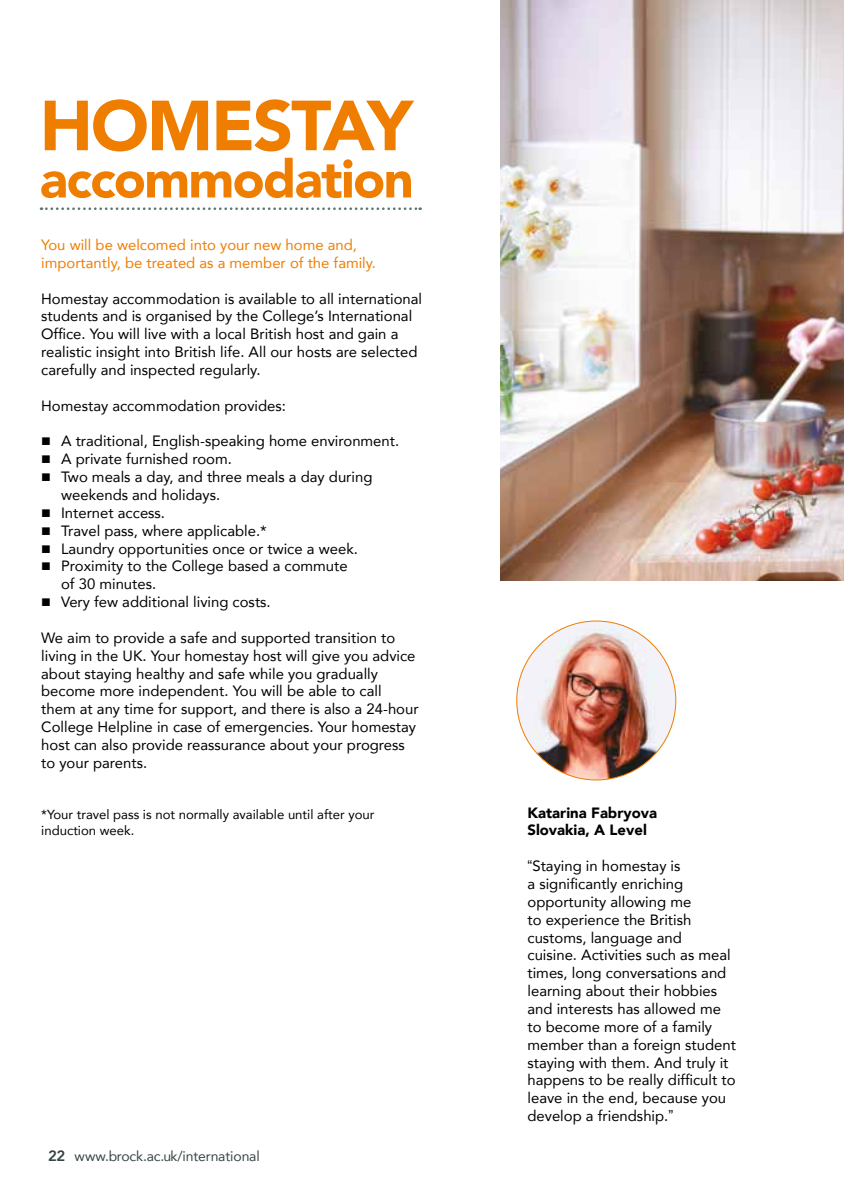
<style>
.page{position:relative;width:844px;height:1191px;background:#fff}
.page>*{position:absolute;margin:0;border:0;box-sizing:border-box;transform-origin:0 0}
.t1{font:900 70px "Avenir";letter-spacing:-.03em;color:#ef7d00}
.t2{font:900 52.5px "Avenir";letter-spacing:-.03em;color:#ef7d00}
.t3{font:14.88px/17.8px "Avenir";color:#000}
.t4{font:14.88px/17.8px "Avenir";color:#ef7d00}
.t5{font:900 14.88px/17.8px "Avenir";color:#000}
.t6{font:14px "Avenir";letter-spacing:-.01em;color:#364546}
.t7{font:13.12px/15.8px "Avenir";color:#000}
.s1{font-family:"Arial"}
.s2{font-weight:800;font-size:14.88px}
</style>
<div class="page">
<img style="left:500px;top:0;width:343px;height:580px">
<svg style="left:41px;top:207px;width:379px;height:3px"></svg>
<img style="left:516px;top:621px;width:159px;height:159px;border-radius:79px">
<h1 class="t1" style="left:40px;top:66px;width:374px">HOMESTAY</h1>
<h2 class="t2" style="left:40px;top:134px;width:375px">accommodation</h2>
<p class="t4" style="left:41px;top:235px;width:336px">You will be welcomed into your new home and, importantly, be treated as a member of the family.</p>
<p class="t3" style="left:41px;top:289px;width:382px">Homestay accommodation is available to all international students and is organised by the College’s International Office. You will live with a local British host and gain a realistic insight into British life. All our hosts are selected carefully and inspected regularly.</p>
<p class="t3" style="left:41px;top:396px;width:246px">Homestay accommodation provides:</p>
<p class="t3" style="left:61px;top:432px;width:339px">A traditional, English-speaking home environment.<br>A private furnished room.<br>Two meals a day, and three meals a day during weekends and holidays.<br>Internet access.<br>Travel pass, where applicable.*<br>Laundry opportunities once or twice a week.<br>Proximity to the College based a commute<br>of 30 minutes.<br>Very few additional living costs.</p>
<p class="t3" style="left:41px;top:628px;width:379px">We aim to provide a safe and supported transition to living in the UK. Your homestay host will give you advice about staying healthy and safe while you gradually become more independent. You will be able to call them at any time for support, and there is also a 24-hour College Helpline in case of emergencies. Your homestay host can also provide reassurance about your progress to your parents.</p>
<p class="t7" style="left:41px;top:806px;width:334px">*Your travel pass is not normally available until after your induction week.</p>
<p class="t5" style="left:527px;top:803px;width:131px">Katarina Fabryova<br>Slovakia, A Level</p>
<p class="t3" style="left:527px;top:856px;width:210px"><span class="s1">“</span>Staying in homestay is<br>a significantly enriching opportunity allowing me<br>to experience the British customs, language and<br>cuisine. Activities such as meal times, long conversations and learning about their hobbies and interests has allowed me to become more of a family member than a foreign student staying with them. And truly it happens to be really difficult to leave in the end, because you develop a friendship.<span class="s1">”</span></p>
<p class="t6" style="left:48px;top:1145px;width:213px"><span class="s2">22</span> www.brock.ac.uk/international</p>
</div>
